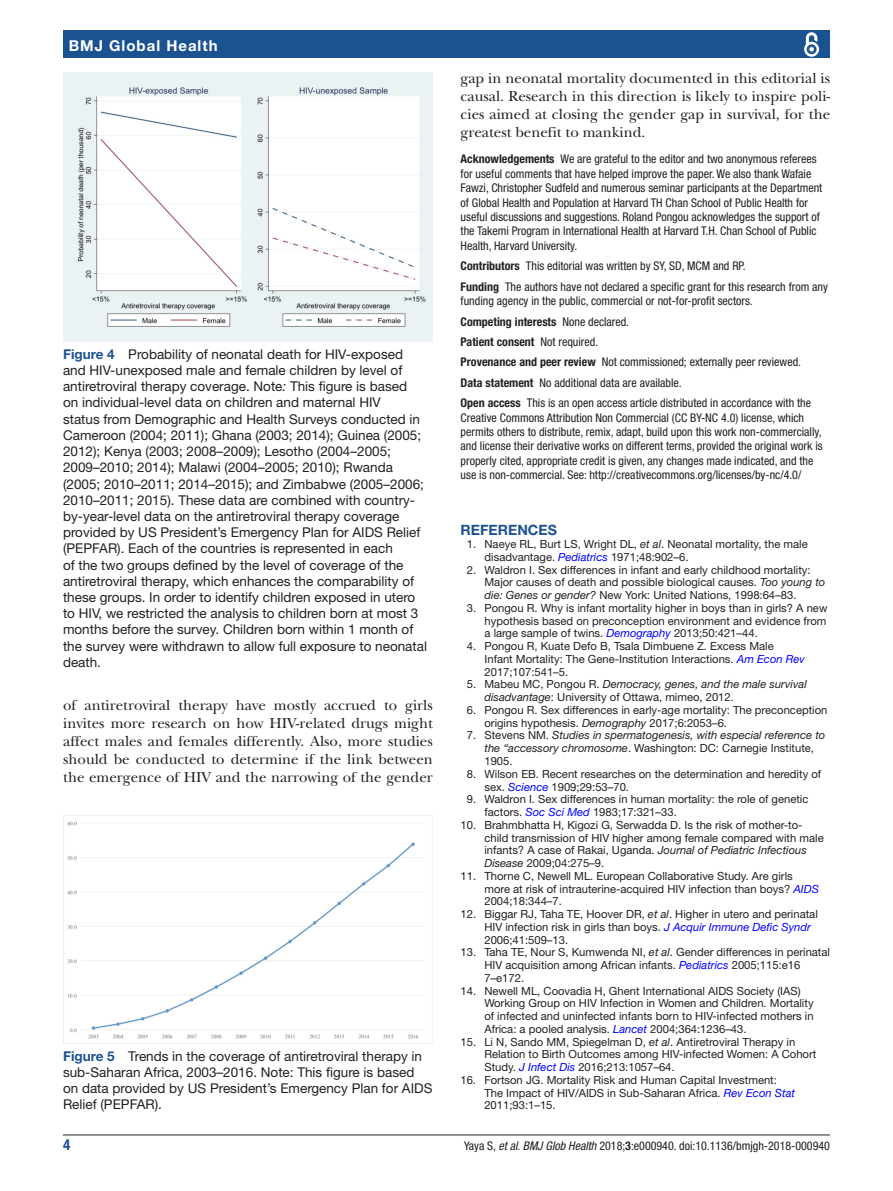
<style>
.page{position:relative;width:893px;height:1191px;background:#fff}
.page>*{position:absolute;margin:0;border:0;box-sizing:border-box;transform-origin:0 0}
.t1{font:15px/18px "New Baskerville";color:#231f20;text-align:justify}
.t2{font:700 15px "Helvetica Neue LT Std";letter-spacing:.065em;color:#fff}
.t3{font:700 condensed 15px "Helvetica Neue LT Std";color:#1b5391}
.t4{font:700 14.25px "Helvetica Neue LT Std";color:#1b5391}
.t5{font:13.5px/16.2px "Helvetica Neue LT Std";color:#231f20}
.t6{font:condensed 12px/14.4px "Helvetica Neue LT Std";color:#231f20}
.t7{font:11.25px/12.8px "Helvetica Neue LT Std";color:#231f20}
.t8{font:italic 11.25px/12.8px "Helvetica Neue LT Std";color:#231f20}
.s1{font-weight:700;color:#1b5391}
.s2{font-style:italic}
.s3{font-weight:700}
.s4{font-style:italic;color:#00f}
.s5{font-style:normal}
</style>
<div class="page">
<hr style="left:63px;top:1134px;width:767px;height:1px;background:#231f20">
<div style="left:63px;top:31px;width:767px;height:27px;background:#1b5391"></div>
<svg style="left:804px;top:32px;width:16px;height:25px"></svg>
<div style="left:808px;top:46px;width:7px;height:7px;border:1px solid #1b5391;border-radius:50%"></div>
<img style="left:63px;top:73px;width:370px;height:268px">
<img style="left:63px;top:815px;width:370px;height:228px">
<h1 class="t2" style="left:69px;top:36px;width:150px">BMJ Global Health</h1>
<p class="t5" style="left:63px;top:346px;width:365px"><span class="s1">Figure 4</span> Probability of neonatal death for HIV-exposed and HIV-unexposed male and female children by level of antiretroviral therapy coverage. Note<span class="s2">:</span> This figure is based<br>on individual-level data on children and maternal HIV<br>status from Demographic and Health Surveys conducted in Cameroon (2004; 2011); Ghana (2003; 2014); Guinea (2005; 2012); Kenya (2003; 2008–2009); Lesotho (2004–2005; 2009–2010; 2014); Malawi (2004–2005; 2010); Rwanda (2005; 2010–2011; 2014–2015); and Zimbabwe (2005–2006; 2010–2011; 2015). These data are combined with country&shy;by-year-level data on the antiretroviral therapy coverage provided by US President’s Emergency Plan for AIDS Relief (PEPFAR). Each of the countries is represented in each<br>of the two groups defined by the level of coverage of the antiretroviral therapy, which enhances the comparability of these groups. In order to identify children exposed in utero to HIV, we restricted the analysis to children born at most 3 months before the survey. Children born within 1 month of the survey were withdrawn to allow full exposure to neonatal death.</p>
<p class="t1" style="left:63px;top:696px;width:371px">of antiretroviral therapy have mostly accrued to girls invites more research on how HIV-related drugs might affect males and females differently. Also, more studies should be conducted to determine if the link between the emergence of HIV and the narrowing of the gender</p>
<p class="t5" style="left:63px;top:1047px;width:371px"><span class="s1">Figure 5</span> Trends in the coverage of antiretroviral therapy in sub-Saharan Africa, 2003–2016. Note: This figure is based on data provided by US President’s Emergency Plan for AIDS Relief (PEPFAR).</p>
<h1 class="t1" style="left:461px;top:69px;width:371px">gap in neonatal mortality documented in this editorial is causal. Research in this direction is likely to inspire poli&shy;cies aimed at closing the gender gap in survival, for the greatest benefit to mankind.</h1>
<p class="t6" style="left:461px;top:152px;width:363px"><span class="s3">Acknowledgements</span> We are grateful to the editor and two anonymous referees for useful comments that have helped improve the paper. We also thank Wafaie Fawzi, Christopher Sudfeld and numerous seminar participants at the Department of Global Health and Population at Harvard TH Chan School of Public Health for useful discussions and suggestions. Roland Pongou acknowledges the support of the Takemi Program in International Health at Harvard T.H. Chan School of Public Health, Harvard University.</p>
<p class="t6" style="left:461px;top:256px;width:369px;line-height:20.4px"><span class="s3">Contributors</span> This editorial was written by SY, SD, MCM and RP.<br><span class="s3">Funding</span> The authors have not declared a specific grant for this research from any</p>
<p class="t6" style="left:461px;top:290px;width:352px;line-height:20.4px">funding agency in the public, commercial or not-for-profit sectors.<br><span class="s3">Competing interests</span> None declared.<br><span class="s3">Patient consent</span> Not required.<br><span class="s3">Provenance and peer review</span> Not commissioned; externally peer reviewed.<br><span class="s3">Data statement</span> No additional data are available.<br><span class="s3">Open access</span> This is an open access article distributed in accordance with the</p>
<p class="t6" style="left:461px;top:410px;width:364px">Creative Commons Attribution Non Commercial (CC BY-NC 4.0) license, which permits others to distribute, remix, adapt, build upon this work non-commercially, and license their derivative works on different terms, provided the original work is properly cited, appropriate credit is given, any changes made indicated, and the use is non-commercial. See: http://creativecommons.org/licenses/by-nc/4.0/</p>
<p class="t4" style="left:461px;top:521px;width:21px">Refere</p>
<p class="t4" style="left:517px;top:521px;width:41px">nces</p>
<p class="t7" style="left:484px;top:537px;width:325px;text-indent:-18px">1. Naeye RL, Burt LS, Wright DL, <span class="s2">et al</span>. Neonatal mortality, the male disadvantage. <span class="s4">Pediatrics</span> 1971;48:902–6.</p>
<p class="t7" style="left:484px;top:563px;width:342px;text-indent:-18px">2. Waldron I. Sex differences in infant and early childhood mortality:<br>Major causes of death and possible biological causes. <span class="s2">Too young to die: Genes or gender?</span> New York: United Nations, 1998:64–83.</p>
<p class="t7" style="left:484px;top:601px;width:344px;text-align:justify;text-indent:-18px">3. Pongou R. Why is infant mortality higher in boys than in girls? A new hypothesis based on preconception environment and evidence from a large sample of twins. <span class="s4">Demography</span> 2013;50:421–44.</p>
<p class="t7" style="left:484px;top:639px;width:322px;text-indent:-18px">4. Pongou R, Kuate Defo B, Tsala Dimbuene Z. Excess Male<br>Infant Mortality: The Gene-Institution Interactions. <span class="s4">Am Econ Rev<br></span>2017;107:541–5.</p>
<p class="t7" style="left:484px;top:678px;width:324px;text-indent:-18px">5. Mabeu MC, Pongou R. <span class="s2">Democracy, genes, and the male survival disadvantage</span>: University of Ottawa, mimeo, 2012.</p>
<p class="t7" style="left:484px;top:703px;width:344px;text-indent:-18px">6. Pongou R. Sex differences in early-age mortality: The preconception origins hypothesis. <span class="s2">Demography</span> 2017;6:2053–6.</p>
<p class="t8" style="left:484px;top:729px;width:342px;text-indent:-18px"><span class="s5">7. Stevens NM.</span> Studies in spermatogenesis, with especial reference to the “accessory chromosome<span class="s5">. Washington: DC: Carnegie Institute,<br>1905.</span></p>
<p class="t7" style="left:484px;top:767px;width:338px;text-indent:-18px">8. Wilson EB. Recent researches on the determination and heredity of sex. <span class="s4">Science</span> 1909;29:53–70.</p>
<p class="t7" style="left:484px;top:792px;width:326px;text-indent:-18px">9. Waldron I. Sex differences in human mortality: the role of genetic factors. <span class="s4">Soc Sci Med</span> 1983;17:321–33.</p>
<p class="t7" style="left:484px;top:818px;width:341px;text-indent:-24px">10. Brahmbhatta H, Kigozi G, Serwadda D. Is the risk of mother-to&shy;child transmission of HIV higher among female compared with male infants? A case of Rakai, Uganda. <span class="s2">Journal of Pediatric Infectious Disease</span> 2009;04:275–9.</p>
<p class="t7" style="left:484px;top:869px;width:336px;text-indent:-24px">11. Thorne C, Newell ML. European Collaborative Study. Are girls more at risk of intrauterine-acquired HIV infection than boys? <span class="s4">AIDS<br></span>2004;18:344–7.</p>
<p class="t7" style="left:484px;top:907px;width:335px;text-indent:-24px">12. Biggar RJ, Taha TE, Hoover DR, <span class="s2">et al</span>. Higher in utero and perinatal<br>HIV infection risk in girls than boys. <span class="s4">J Acquir Immune Defic Syndr<br></span>2006;41:509–13.</p>
<p class="t7" style="left:484px;top:945px;width:347px;text-indent:-24px">13. Taha TE, Nour S, Kumwenda NI, <span class="s2">et al</span>. Gender differences in perinatal<br>HIV acquisition among African infants. <span class="s4">Pediatrics</span> 2005;115:e16<br>7–e172.</p>
<p class="t7" style="left:484px;top:984px;width:331px;text-indent:-24px">14. Newell ML, Coovadia H, Ghent International AIDS Society (IAS)<br>Working Group on HIV Infection in Women and Children. Mortality of infected and uninfected infants born to HIV-infected mothers in Africa: a pooled analysis. <span class="s4">Lancet</span> 2004;364:1236–43.</p>
<p class="t7" style="left:484px;top:1035px;width:333px;text-indent:-24px">15. Li N, Sando MM, Spiegelman D, <span class="s2">et al</span>. Antiretroviral Therapy in<br>Relation to Birth Outcomes among HIV-infected Women: A Cohort<br>Study. <span class="s4">J Infect Dis</span> 2016;213:1057–64.</p>
<p class="t7" style="left:484px;top:1073px;width:312px;text-indent:-24px">16. Fortson JG. Mortality Risk and Human Capital Investment:<br>The Impact of HIV/AIDS in Sub-Saharan Africa. <span class="s4">Rev Econ Stat<br></span>2011;93:1–15.</p>
<h1 class="t3" style="left:63px;top:1135px;width:9px">4</h1>
<p class="t6" style="left:464px;top:1138px;width:367px">Yaya S, <span class="s2">et al</span>. <span class="s2">BMJ Glob Health</span> 2018;<span class="s3">3</span>:e000940. doi:10.1136/bmjgh-2018-000940</p>
</div>
